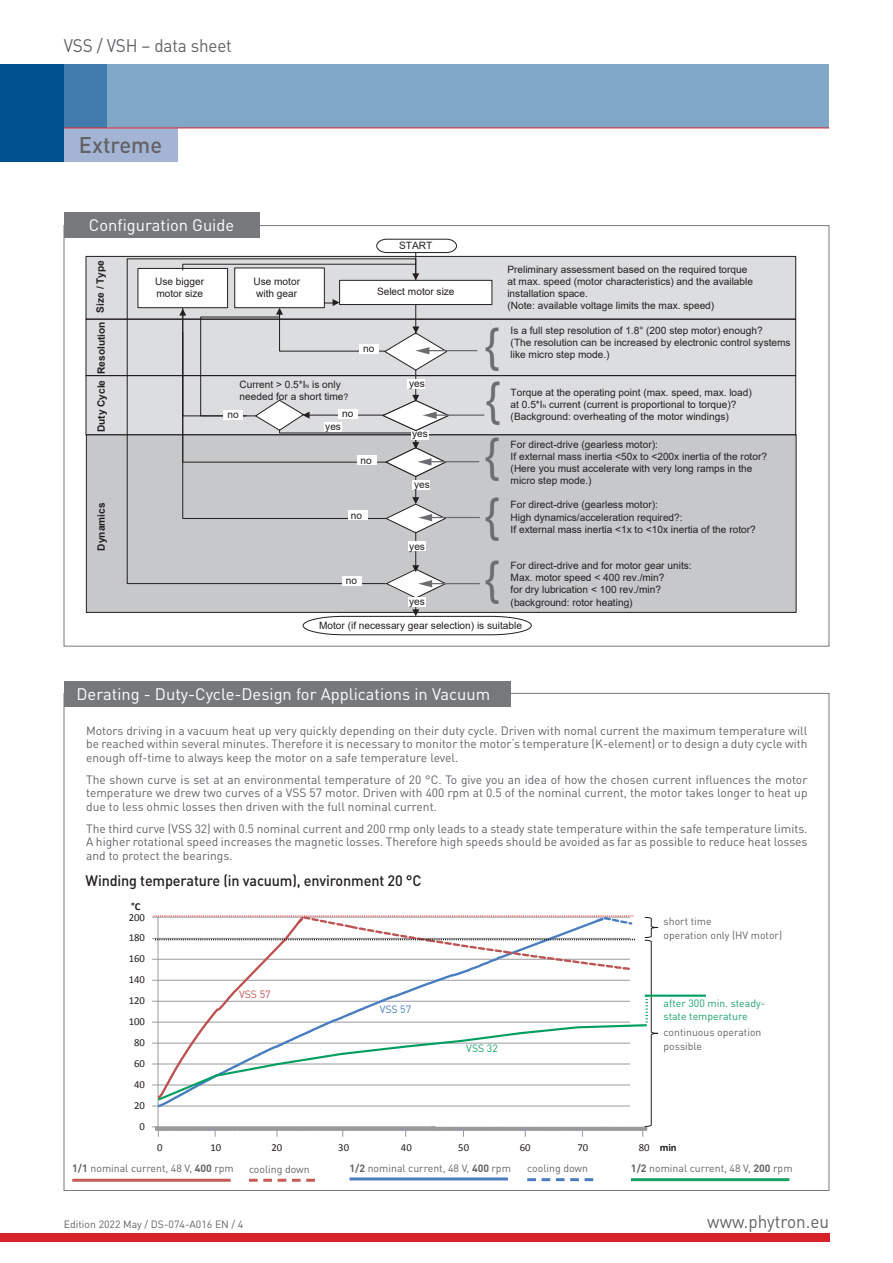
<style>
.page{position:relative;width:893px;height:1263px;background:#fff}
.page>*{position:absolute;margin:0;border:0;box-sizing:border-box;transform-origin:0 0}
.t1{font:45.45px/54.9px "Arial";color:#6c6d70;text-align:justify}
.t2{font:500 22.5px "DIN Pro";color:#636366}
.t3{font:18px "DIN Pro";letter-spacing:-.01em;color:#636366;scale:.95 1}
.t4{font:16.5px "DIN Pro";color:#fff}
.t5{font:500 15px "DIN Pro";letter-spacing:-.01em;color:#231f20;scale:.96 1}
.t6{font:12px/13.5px "DIN Pro";color:#636366;text-align:justify}
.t7{font:10.8px "Calibri";color:#231f20}
.t8{font:10.65px/21.1px "Calibri";color:#231f20}
.t9{font:700 10.65px "Calibri";color:#231f20}
.t10{font:10.5px/13.5px "DIN Pro";color:#636366}
.t11{font:10.5px/13.5px "DIN Pro";color:#19a166}
.t12{font:10.5px "DIN Pro";color:#4b7bbf}
.t13{font:10.5px "DIN Pro";color:#bf5153}
.t14{font:10.05px/12.1px "Arial";color:#231f20}
.t15{font:700 10.05px "Arial";color:#231f20}
.s1{font-size:5.1px}
.s2{font-size:8.85px}
.s3{font-weight:700}
</style>
<div class="page">
<div style="left:0;top:1233px;width:829px;height:9px;background:#d62229"></div>
<div style="left:64px;top:64px;width:765px;height:64px;background:#80a7c7"></div>
<div style="left:64px;top:128px;width:113px;height:34px;background:#a3b4d4"></div>
<div style="left:0;top:64px;width:64px;height:98px;background:#004f8f"></div>
<div style="left:64px;top:64px;width:42px;height:64px;background:#407bab"></div>
<hr style="left:64px;top:128px;width:765px;height:1px;background:#d62229">
<div style="left:86px;top:257px;width:710px;height:119px;background:#dcdddf"></div>
<div style="left:86px;top:376px;width:710px;height:59px;background:#dcdddf"></div>
<div style="left:86px;top:375px;width:710px;height:60px;border:1px solid #231f20"></div>
<div style="left:86px;top:256px;width:710px;height:63px;border:1px solid #231f20"></div>
<div style="left:86px;top:319px;width:710px;height:57px;border:1px solid #231f20"></div>
<div style="left:86px;top:435px;width:710px;height:177px;background:#c7c8ca"></div>
<div style="left:340px;top:280px;width:152px;height:25px;background:#fff"></div>
<div style="left:339px;top:280px;width:153px;height:25px;border:1px solid #231f20"></div>
<svg style="left:127px;top:259px;width:288px;height:325px"></svg>
<div style="left:138px;top:269px;width:90px;height:39px;background:#fff"></div>
<div style="left:138px;top:268px;width:90px;height:40px;border:1px solid #231f20"></div>
<hr style="left:415px;top:532px;width:1px;height:35px;background:#231f20">
<div style="left:408px;top:541px;width:18px;height:9px;background:#fff"></div>
<hr style="left:427px;top:350px;width:50px;height:1px;background:#6c6d70">
<hr style="left:430px;top:517px;width:50px;height:1px;background:#6c6d70">
<hr style="left:434px;top:414px;width:50px;height:2px;background:#6c6d70">
<hr style="left:429px;top:461px;width:50px;height:1px;background:#6c6d70">
<svg style="left:303px;top:565px;width:229px;height:70px"></svg>
<svg style="left:179px;top:239px;width:278px;height:294px"></svg>
<div style="left:64px;top:213px;width:195px;height:25px;background:#76787b"></div>
<div style="left:64px;top:681px;width:446px;height:26px;background:#76787b"></div>
<hr style="left:645px;top:994px;width:61px;height:3px;background:#009f61">
<svg style="left:152px;top:915px;width:507px;height:222px"></svg>
<hr style="left:72px;top:1179px;width:159px;height:3px;background:#c65b53">
<hr style="left:349px;top:1177px;width:159px;height:3px;background:#4b7bbf">
<hr style="left:631px;top:1178px;width:158px;height:3px;background:#19a166">
<svg style="left:527px;top:1178px;width:66px;height:3px"></svg>
<svg style="left:249px;top:1179px;width:66px;height:3px"></svg>
<h3 class="t3" style="left:64px;top:31px;width:178px">VSS / VSH – data sheet</h3>
<h2 class="t2" style="left:79px;top:127px;width:85px">Extreme</h2>
<h3 class="t4" style="left:89px;top:212px;width:147px">Configuration Guide</h3>
<p class="t15" style="left:93px;top:312px;width:54px;rotate:-90deg">Size / Type</p>
<p class="t15" style="left:94px;top:374px;width:54px;rotate:-90deg">Resolution</p>
<p class="t14" style="left:155px;top:275px;width:50px">Use bigger motor size</p>
<p class="t14" style="left:253px;top:275px;width:48px">Use motor</p>
<p class="t14" style="left:399px;top:240px;width:35px">START</p>
<p class="t14" style="left:256px;top:287px;width:43px">with gear</p>
<p class="t14" style="left:377px;top:285px;width:79px">Select motor size</p>
<p class="t14" style="left:363px;top:343px;width:13px">no</p>
<p class="t15" style="left:94px;top:432px;width:54px;rotate:-90deg">Duty Cycle</p>
<p class="t15" style="left:94px;top:550px;width:49px;rotate:-90deg">Dynamics</p>
<p class="t14" style="left:240px;top:378px;width:110px">Current &gt; 0.5*I<span class="s1">N</span> is only needed for a short time<span class="s2">?</span></p>
<p class="t14" style="left:228px;top:408px;width:13px">no</p>
<p class="t14" style="left:342px;top:407px;width:13px">no</p>
<p class="t14" style="left:325px;top:420px;width:17px">yes</p>
<p class="t14" style="left:361px;top:455px;width:13px">no</p>
<p class="t14" style="left:351px;top:509px;width:13px">no</p>
<p class="t14" style="left:346px;top:574px;width:13px">no</p>
<p class="t14" style="left:409px;top:377px;width:17px">yes</p>
<p class="t14" style="left:412px;top:428px;width:17px">yes</p>
<p class="t14" style="left:414px;top:479px;width:17px">yes</p>
<p class="t14" style="left:409px;top:540px;width:17px">yes</p>
<p class="t14" style="left:409px;top:595px;width:17px">yes</p>
<p class="t14" style="left:507px;top:263px;width:247px">Preliminary assessment based on the required torque at max. speed (motor characteristics) and the available installation space.<br>(Note: available voltage limits the max. speed)</p>
<p class="t14" style="left:511px;top:324px;width:281px">Is a full step resolution of 1.8° (200 step motor) enough?<br>(The resolution can be increased by electronic control systems like micro step mode.)</p>
<p class="t14" style="left:511px;top:386px;width:243px">Torque at the operating point (max. speed, max. load) at 0.5*I<span class="s1">N</span> current (current is proportional to torque)? (Background: overheating of the motor windings)</p>
<p class="t14" style="left:511px;top:438px;width:258px">For direct-drive (gearless motor):<br>If external mass inertia &lt;50x to &lt;200x inertia of the rotor? (Here you must accelerate with very long ramps in the micro step mode.)</p>
<p class="t14" style="left:511px;top:499px;width:247px">For direct-drive (gearless motor):<br>High dynamics/acceleration required?:<br>If external mass inertia &lt;1x to &lt;10x inertia of the rotor?</p>
<p class="t14" style="left:511px;top:559px;width:183px">For direct-drive and for motor gear units:<br>Max. motor speed &lt; 400 rev./min?<br>for dry lubrication &lt; 100 rev./min? (background: rotor heating)</p>
<h1 class="t1" style="left:484px;top:317px;width:18px">{ { {</h1>
<h1 class="t1" style="left:484px;top:483px;width:17px;line-height:63.3px">{ {</h1>
<p class="t14" style="left:319px;top:619px;width:204px">Motor (if necessary gear selection) is suitable</p>
<h3 class="t4" style="left:77px;top:681px;width:415px">Derating - Duty-Cycle-Design for Applications in Vacuum</h3>
<p class="t6" style="left:86px;top:723px;width:723px">Motors driving in a vacuum heat up very quickly depending on their duty cycle. Driven with nomal current the maximum temperature will be reached within several minutes. Therefore it is necessary to monitor the motor‘s temperature (K-element) or to design a duty cycle with enough off-time to always keep the motor on a safe temperature level.</p>
<p class="t6" style="left:86px;top:772px;width:723px">The shown curve is set at an environmental temperature of 20 °C. To give you an idea of how the chosen current influences the motor temperature we drew two curves of a VSS 57 motor. Driven with 400 rpm at 0.5 of the nominal current, the motor takes longer to heat up due to less ohmic losses then driven with the full nominal current.</p>
<p class="t6" style="left:86px;top:821px;width:723px">The third curve (VSS 32) with 0.5 nominal current and 200 rmp only leads to a steady state temperature within the safe temperature limits.<br>A higher rotational speed increases the magnetic losses. Therefore high speeds should be avoided as far as possible to reduce heat losses and to protect the bearings.</p>
<h3 class="t5" style="left:86px;top:868px;width:351px">Winding temperature (in vacuum), environment 20 °C</h3>
<p class="t9" style="left:131px;top:900px;width:11px">°C</p>
<p class="t8" style="left:129px;top:907px;width:18px">200</p>
<p class="t8" style="left:129px;top:927px;width:18px">180</p>
<p class="t8" style="left:129px;top:948px;width:18px">160</p>
<p class="t8" style="left:129px;top:969px;width:18px">140</p>
<p class="t8" style="left:129px;top:990px;width:18px">120</p>
<p class="t8" style="left:129px;top:1011px;width:18px">100</p>
<p class="t8" style="left:134px;top:1032px;width:12px">80</p>
<p class="t8" style="left:134px;top:1053px;width:12px">60</p>
<p class="t8" style="left:134px;top:1074px;width:12px">40<br>20</p>
<p class="t8" style="left:140px;top:1116px;width:7px">0</p>
<p class="t7" style="left:157px;top:1140px;width:7px">0</p>
<p class="t13" style="left:239px;top:986px;width:33px">VSS 57</p>
<p class="t12" style="left:380px;top:1001px;width:33px">VSS 57</p>
<p class="t10" style="left:664px;top:914px;width:120px">short time<br>operation only (HV motor)</p>
<p class="t11" style="left:664px;top:995px;width:103px">after 300 min. steady&shy;state temperature</p>
<p class="t10" style="left:664px;top:1024px;width:99px">continuous operation</p>
<p class="t11" style="left:466px;top:1040px;width:33px">VSS 32</p>
<p class="t10" style="left:664px;top:1038px;width:40px">possible</p>
<p class="t8" style="left:210px;top:1137px;width:12px">10</p>
<p class="t8" style="left:271px;top:1137px;width:12px">20</p>
<p class="t8" style="left:338px;top:1137px;width:12px">30</p>
<p class="t8" style="left:401px;top:1137px;width:12px">40</p>
<p class="t8" style="left:458px;top:1137px;width:12px">50</p>
<p class="t8" style="left:520px;top:1137px;width:12px">60</p>
<p class="t8" style="left:577px;top:1137px;width:12px">70</p>
<p class="t8" style="left:639px;top:1137px;width:12px">80</p>
<p class="t9" style="left:660px;top:1141px;width:19px">min</p>
<p class="t10" style="left:72px;top:1160px;width:163px"><span class="s3">1/1</span> nominal current, 48 V, <span class="s3">400</span> rpm</p>
<p class="t10" style="left:249px;top:1161px;width:62px">cooling down</p>
<p class="t10" style="left:349px;top:1160px;width:163px"><span class="s3">1/2</span> nominal current, 48 V, <span class="s3">400</span> rpm</p>
<p class="t10" style="left:527px;top:1160px;width:62px">cooling down</p>
<p class="t10" style="left:631px;top:1160px;width:163px"><span class="s3">1/2</span> nominal current, 48 V, <span class="s3">200</span> rpm</p>
<p class="t10" style="left:64px;top:1217px;width:181px">Edition 2022 May / DS-074-A016 EN / 4</p>
<h3 class="t3" style="left:707px;top:1207px;width:130px">www.phytron.eu</h3>
</div>
